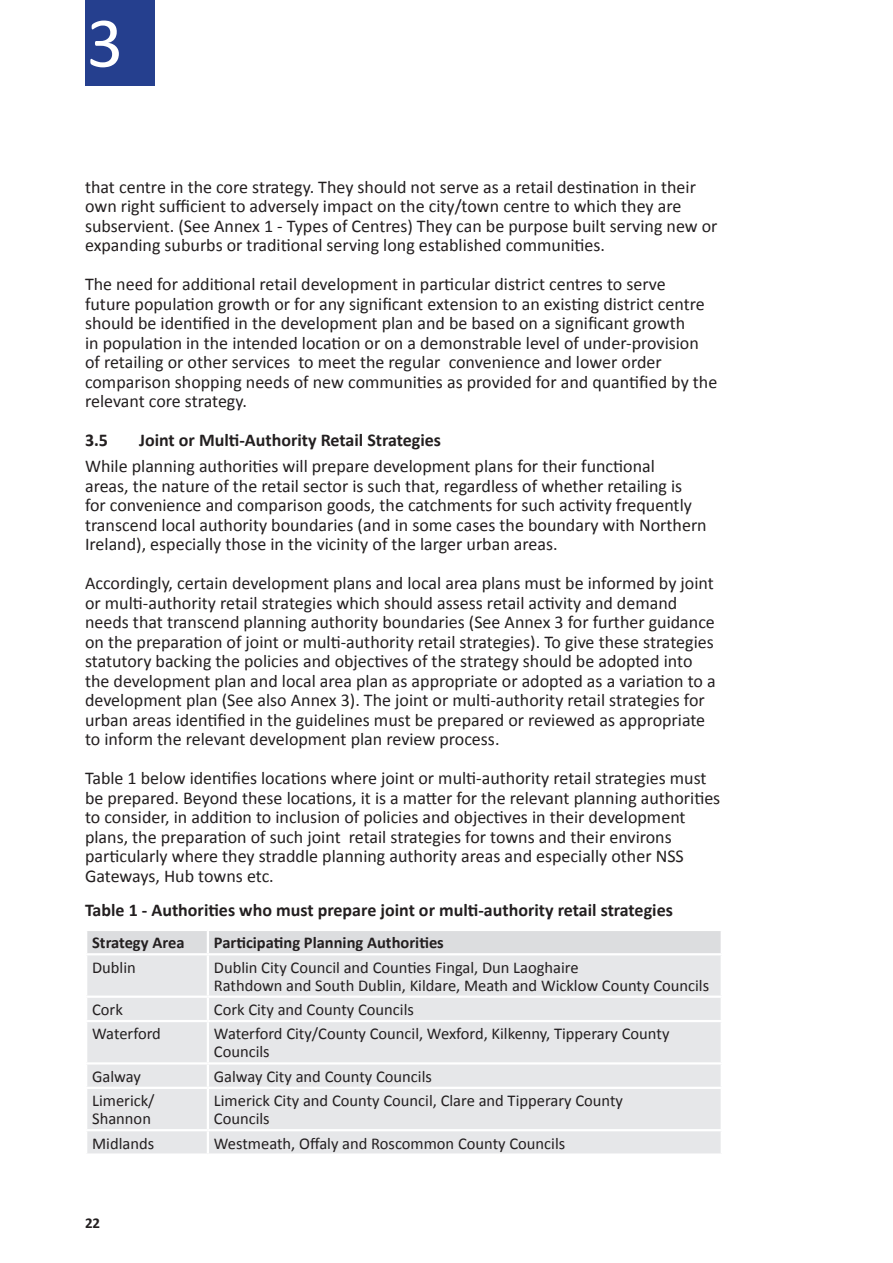
<style>
.page{position:relative;width:893px;height:1263px;background:#fff}
.page>*{position:absolute;margin:0;border:0;box-sizing:border-box;transform-origin:0 0}
.Chapter_heading{font:72px "Calibri";color:#fff}
.Body_Txt{font:18px/19.5px "Calibri";color:#231f20}
.Body_txt_sub_heading{font:700 18px "Calibri";color:#231f20}
.Body_Txt-2{font:16.5px/18px "Calibri";color:#231f20}
.Body_txt_sub_heading-2{font:700 16.5px "Calibri";color:#231f20}
.t1{font:700 15px "Calibri";color:#231f20}
</style>
<div class="page">
<div style="left:87px;top:931px;width:634px;height:22px;background:#dcdddf"></div>
<div style="left:87px;top:955px;width:634px;height:198px;background:#e6e7e9"></div>
<hr style="left:207px;top:931px;width:2px;height:22px;background:#fff">
<hr style="left:207px;top:955px;width:2px;height:40px;background:#fff">
<hr style="left:85px;top:995px;width:123px;height:3px;background:#fff">
<hr style="left:208px;top:995px;width:515px;height:3px;background:#fff">
<hr style="left:207px;top:998px;width:2px;height:22px;background:#fff">
<hr style="left:85px;top:1020px;width:123px;height:2px;background:#fff">
<hr style="left:208px;top:1020px;width:515px;height:2px;background:#fff">
<hr style="left:207px;top:1022px;width:2px;height:40px;background:#fff">
<hr style="left:85px;top:1062px;width:123px;height:2px;background:#fff">
<hr style="left:208px;top:1062px;width:515px;height:2px;background:#fff">
<hr style="left:207px;top:1064px;width:2px;height:23px;background:#fff">
<hr style="left:85px;top:1087px;width:123px;height:2px;background:#fff">
<hr style="left:208px;top:1087px;width:515px;height:2px;background:#fff">
<hr style="left:207px;top:1089px;width:2px;height:40px;background:#fff">
<hr style="left:85px;top:1129px;width:123px;height:2px;background:#fff">
<hr style="left:208px;top:1129px;width:515px;height:2px;background:#fff">
<hr style="left:207px;top:1131px;width:2px;height:22px;background:#fff">
<div style="left:85px;top:1px;width:69px;height:85px;background:#253f8e"></div>
<p class="Chapter_heading" style="left:87px;top:-2px;width:38px">3</p>
<p class="Body_Txt" style="left:85px;top:176px;width:634px">that centre in the core strategy. They should not serve as a retail destination in their own right sufficient to adversely impact on the city/town centre to which they are subservient. (See Annex 1 - Types of Centres) They can be purpose built serving new or expanding suburbs or traditional serving long established communities.</p>
<p class="Body_Txt" style="left:85px;top:274px;width:634px">The need for additional retail development in particular district centres to serve<br>future population growth or for any significant extension to an existing district centre should be identified in the development plan and be based on a significant growth<br>in population in the intended location or on a demonstrable level of under-provision of retailing or other services to meet the regular convenience and lower order comparison shopping needs of new communities as provided for and quantified by the relevant core strategy.</p>
<p class="Body_txt_sub_heading" style="left:85px;top:429px;width:25px">3.5</p>
<p class="Body_txt_sub_heading" style="left:139px;top:429px;width:304px">Joint or Multi-Authority Retail Strategies</p>
<p class="Body_Txt" style="left:85px;top:456px;width:623px">While planning authorities will prepare development plans for their functional<br>areas, the nature of the retail sector is such that, regardless of whether retailing is for convenience and comparison goods, the catchments for such activity frequently transcend local authority boundaries (and in some cases the boundary with Northern Ireland), especially those in the vicinity of the larger urban areas.</p>
<p class="Body_Txt" style="left:85px;top:573px;width:632px">Accordingly, certain development plans and local area plans must be informed by joint or multi-authority retail strategies which should assess retail activity and demand needs that transcend planning authority boundaries (See Annex 3 for further guidance on the preparation of joint or multi-authority retail strategies). To give these strategies statutory backing the policies and objectives of the strategy should be adopted into the development plan and local area plan as appropriate or adopted as a variation to a development plan (See also Annex 3). The joint or multi-authority retail strategies for urban areas identified in the guidelines must be prepared or reviewed as appropriate to inform the relevant development plan review process.</p>
<p class="Body_Txt" style="left:85px;top:768px;width:637px">Table 1 below identifies locations where joint or multi-authority retail strategies must be prepared. Beyond these locations, it is a matter for the relevant planning authorities to consider, in addition to inclusion of policies and objectives in their development plans, the preparation of such joint retail strategies for towns and their environs particularly where they straddle planning authority areas and especially other NSS Gateways, Hub towns etc.</p>
<p class="Body_txt_sub_heading" style="left:85px;top:899px;width:589px">Table 1 - Authorities who must prepare joint or multi-authority retail strategies</p>
<p class="Body_txt_sub_heading-2" style="left:92px;top:932px;width:94px">Strategy Area</p>
<p class="Body_txt_sub_heading-2" style="left:214px;top:932px;width:231px">Participating Planning Authorities</p>
<p class="Body_Txt-2" style="left:92px;top:957px;width:45px">Dublin</p>
<p class="Body_Txt-2" style="left:214px;top:957px;width:366px">Dublin City Council and Counties Fingal, Dun Laoghaire</p>
<p class="Body_Txt-2" style="left:214px;top:975px;width:497px">Rathdown and South Dublin, Kildare, Meath and Wicklow County Councils</p>
<p class="Body_Txt-2" style="left:92px;top:1000px;width:32px">Cork</p>
<p class="Body_Txt-2" style="left:214px;top:1000px;width:201px">Cork City and County Councils</p>
<p class="Body_Txt-2" style="left:92px;top:1024px;width:70px">Waterford</p>
<p class="Body_Txt-2" style="left:214px;top:1024px;width:457px">Waterford City/County Council, Wexford, Kilkenny, Tipperary County<br>Councils</p>
<p class="Body_Txt-2" style="left:92px;top:1066px;width:50px">Galway</p>
<p class="Body_Txt-2" style="left:214px;top:1066px;width:219px">Galway City and County Councils</p>
<p class="Body_Txt-2" style="left:92px;top:1091px;width:64px">Limerick/<br>Shannon</p>
<p class="Body_Txt-2" style="left:214px;top:1091px;width:411px">Limerick City and County Council, Clare and Tipperary County</p>
<p class="Body_Txt-2" style="left:214px;top:1109px;width:57px">Councils</p>
<p class="Body_Txt-2" style="left:92px;top:1133px;width:64px">Midlands</p>
<p class="Body_Txt-2" style="left:214px;top:1133px;width:353px">Westmeath, Offaly and Roscommon County Councils</p>
<p class="t1" style="left:85px;top:1214px;width:17px">22</p>
</div>
